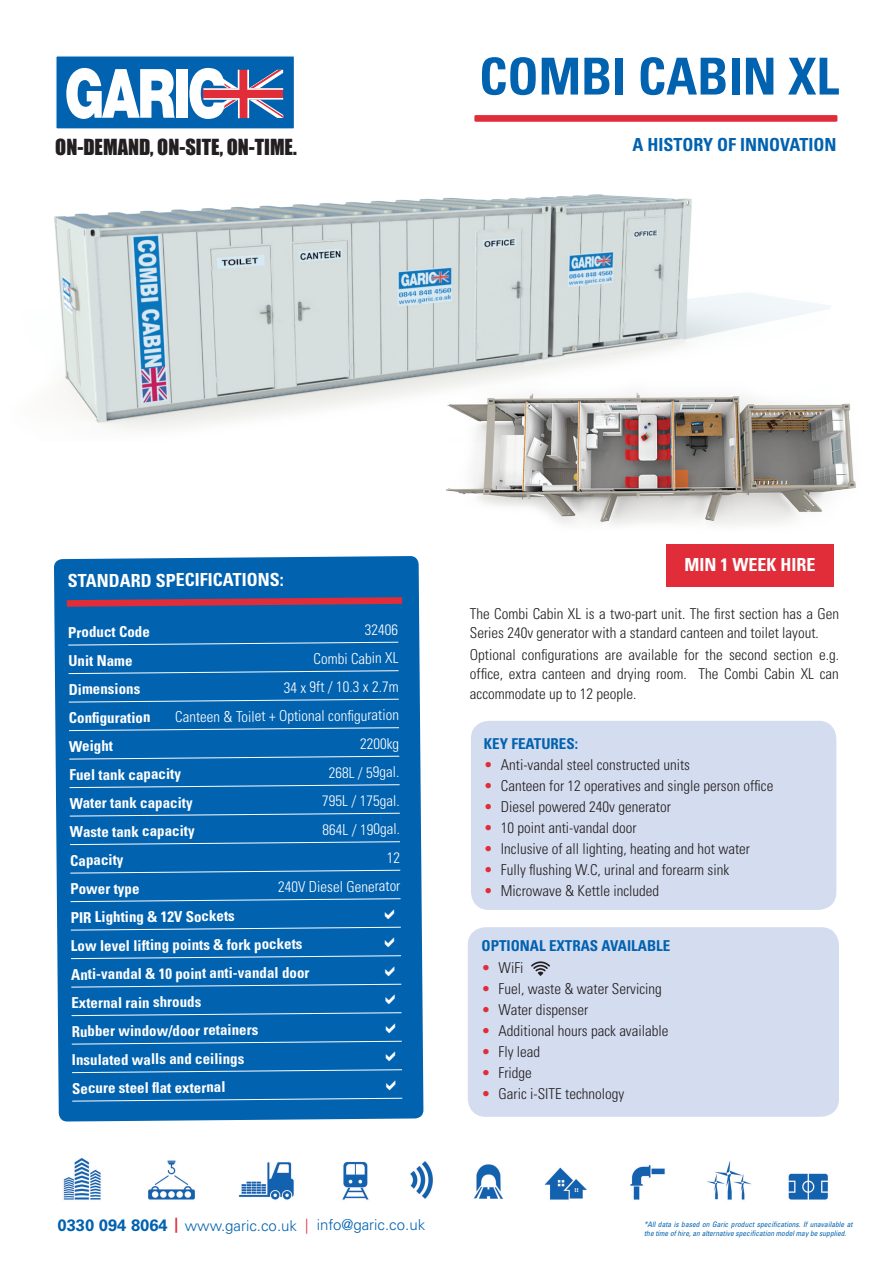
<style>
.page{position:relative;width:893px;height:1263px;background:#fff}
.page>*{position:absolute;margin:0;border:0;box-sizing:border-box;transform-origin:0 0}
.t1{font:700 condensed 51px "Univers";color:#0162b0}
.t2{font:20.4px "Impact";color:#231f20}
.t3{font:700 condensed 18px "Univers";letter-spacing:-.01em;color:#fff}
.t4{font:700 condensed 18px "Univers";color:#0162b0}
.bulleted_text{font:300 condensed 15px "Univers";color:#231f20}
.table_bold{font:700 condensed 15px "Univers";color:#fff}
.Main_text{font:300 condensed 15px/19.5px "Univers";color:#231f20}
.table_bold-2{font:300 condensed 15px "Univers";color:#fff}
.t5{font:300 15px "Univers";color:#0162b0}
.bulleted_text-2{font:700 condensed 15px "Univers";color:#0162b0}
.t6{font:italic condensed 7.5px/9px "Univers";color:#0162b0}
.s1{color:#e02d39}
.s2{font-weight:700;font-size:16.5px}
.s3{font-weight:700;font-stretch:condensed;color:#e02d39}
</style>
<div class="page">
<div style="left:55px;top:55px;width:240px;height:75px;background:#0162b0;border:1px solid #fff"></div>
<svg style="left:66px;top:68px;width:109px;height:51px"></svg>
<div style="left:176px;top:69px;width:11px;height:49px;background:#fff"></div>
<svg style="left:189px;top:68px;width:94px;height:51px"></svg>
<img style="left:63px;top:1158px;width:765px;height:42px">
<div style="left:468px;top:927px;width:371px;height:190px;background:#d4dcef;border-radius:18px"></div>
<div style="left:471px;top:721px;width:365px;height:189px;background:#d4dcef;border-radius:18px"></div>
<div style="left:474px;top:115px;width:363px;height:7px;background:#e02d39"></div>
<img style="left:54px;top:194px;width:777px;height:235px">
<img style="left:446px;top:366px;width:410px;height:159px">
<svg style="left:531px;top:961px;width:19px;height:15px"></svg>
<div style="left:666px;top:544px;width:168px;height:42px;background:#e02d39"></div>
<div style="left:54px;top:556px;width:369px;height:565px;background:#0162b0"></div>
<svg style="left:65px;top:597px;width:337px;height:10px;background:#943e60"></svg>
<svg style="left:68px;top:642px;width:331px;height:3px"></svg>
<svg style="left:68px;top:670px;width:331px;height:4px"></svg>
<svg style="left:68px;top:699px;width:331px;height:3px"></svg>
<svg style="left:69px;top:727px;width:330px;height:4px"></svg>
<svg style="left:69px;top:756px;width:331px;height:3px"></svg>
<svg style="left:69px;top:784px;width:331px;height:4px"></svg>
<svg style="left:69px;top:813px;width:331px;height:3px"></svg>
<svg style="left:70px;top:841px;width:330px;height:4px"></svg>
<svg style="left:70px;top:870px;width:331px;height:3px"></svg>
<svg style="left:70px;top:898px;width:331px;height:4px"></svg>
<svg style="left:70px;top:927px;width:331px;height:3px"></svg>
<svg style="left:71px;top:955px;width:330px;height:4px"></svg>
<svg style="left:71px;top:984px;width:331px;height:3px"></svg>
<svg style="left:71px;top:1012px;width:331px;height:4px"></svg>
<svg style="left:71px;top:1041px;width:331px;height:3px"></svg>
<svg style="left:72px;top:1069px;width:330px;height:4px"></svg>
<svg style="left:72px;top:1098px;width:331px;height:3px"></svg>
<svg style="left:385px;top:909px;width:9px;height:10px"></svg>
<svg style="left:385px;top:938px;width:9px;height:10px"></svg>
<svg style="left:385px;top:966px;width:10px;height:10px"></svg>
<svg style="left:386px;top:995px;width:9px;height:10px"></svg>
<svg style="left:386px;top:1023px;width:9px;height:10px"></svg>
<svg style="left:386px;top:1052px;width:9px;height:10px"></svg>
<svg style="left:386px;top:1080px;width:10px;height:10px"></svg>
<svg style="left:388px;top:852px;width:11px;height:11px"></svg>
<h2 class="t2" style="left:55px;top:131px;width:243px">ON-DEMAND, ON-SITE, ON-TIME.</h2>
<p class="t1" style="left:479px;top:45px;width:361px">COMBI CABIN XL</p>
<p class="t4" style="left:632px;top:134px;width:206px">A HISTORY OF INNOVATION</p>
<p class="t3" style="left:68px;top:569px;width:218px">STANDARD SPECIFICATIONS:</p>
<p class="table_bold" style="left:68px;top:623px;width:83px;rotate:-1deg">Product Code</p>
<p class="table_bold-2" style="left:365px;top:621px;width:35px;rotate:-1deg">32406</p>
<p class="table_bold" style="left:68px;top:652px;width:66px;rotate:-1deg">Unit Name</p>
<p class="table_bold-2" style="left:313px;top:650px;width:86px;rotate:-1deg">Combi Cabin XL</p>
<p class="table_bold" style="left:68px;top:680px;width:73px;rotate:-1deg">Dimensions</p>
<p class="table_bold-2" style="left:284px;top:679px;width:116px;rotate:-1deg">34 x 9ft / 10.3 x 2.7m</p>
<p class="table_bold" style="left:69px;top:709px;width:83px;rotate:-1deg">Confi guration</p>
<p class="table_bold-2" style="left:175px;top:709px;width:225px;rotate:-1deg">Canteen &amp; Toilet + Optional confi guration</p>
<p class="table_bold" style="left:69px;top:737px;width:45px;rotate:-1deg">Weight</p>
<p class="table_bold-2" style="left:360px;top:735px;width:41px;rotate:-1deg">2200kg</p>
<p class="table_bold" style="left:69px;top:766px;width:113px;rotate:-1deg">Fuel tank capacity</p>
<p class="table_bold-2" style="left:328px;top:764px;width:72px;rotate:-1deg">268L / 59gal.</p>
<p class="table_bold" style="left:69px;top:794px;width:125px;rotate:-1deg">Water tank capacity</p>
<p class="table_bold-2" style="left:322px;top:792px;width:79px;rotate:-1deg">795L / 175gal.</p>
<p class="table_bold" style="left:70px;top:823px;width:126px;rotate:-1deg">Waste tank capacity</p>
<p class="table_bold-2" style="left:322px;top:821px;width:79px;rotate:-1deg">864L / 190gal.</p>
<p class="table_bold" style="left:70px;top:851px;width:55px;rotate:-1deg">Capacity</p>
<p class="table_bold" style="left:70px;top:880px;width:71px;rotate:-1deg">Power type</p>
<p class="table_bold-2" style="left:278px;top:878px;width:124px;rotate:-1deg">240V Diesel Generator</p>
<p class="table_bold" style="left:70px;top:909px;width:166px;rotate:-1deg">PIR Lighting &amp; 12V Sockets</p>
<p class="table_bold" style="left:71px;top:937px;width:233px;rotate:-1deg">Low level lifting points &amp; fork pockets</p>
<p class="table_bold" style="left:71px;top:966px;width:240px;rotate:-1deg">Anti-vandal &amp; 10 point anti-vandal door</p>
<p class="table_bold" style="left:71px;top:994px;width:131px;rotate:-1deg">External rain shrouds</p>
<p class="table_bold" style="left:71px;top:1023px;width:188px;rotate:-1deg">Rubber window/door retainers</p>
<p class="table_bold" style="left:72px;top:1051px;width:174px;rotate:-1deg">Insulated walls and ceilings</p>
<p class="table_bold" style="left:72px;top:1080px;width:155px;rotate:-1deg">Secure steel fl at external</p>
<p class="t3" style="left:684px;top:553px;width:133px">MIN 1 WEEK HIRE</p>
<p class="Main_text" style="left:470px;top:604px;width:371px">The Combi Cabin XL is a two-part unit. The first section has a Gen<br>Series 240v generator with a standard canteen and toilet layout.</p>
<p class="Main_text" style="left:470px;top:645px;width:371px;text-align:justify">Optional configurations are available for the second section e.g. office, extra canteen and drying room. The Combi Cabin XL can accommodate up to 12 people.</p>
<p class="bulleted_text-2" style="left:484px;top:734px;width:96px">KEY FEATURES:</p>
<p class="bulleted_text" style="left:484px;top:756px;width:208px"><span class="s1">•</span> Anti-vandal steel constructed units</p>
<p class="bulleted_text" style="left:484px;top:777px;width:291px"><span class="s1">•</span> Canteen for 12 operatives and single person office</p>
<p class="bulleted_text" style="left:484px;top:798px;width:188px"><span class="s1">•</span> Diesel powered 240v generator</p>
<p class="bulleted_text" style="left:484px;top:819px;width:154px"><span class="s1">•</span> 10 point anti-vandal door</p>
<p class="bulleted_text" style="left:484px;top:840px;width:268px"><span class="s1">•</span> Inclusive of all lighting, heating and hot water</p>
<p class="bulleted_text" style="left:484px;top:861px;width:247px"><span class="s1">•</span> Fully flushing W.C, urinal and forearm sink</p>
<p class="bulleted_text" style="left:484px;top:882px;width:177px"><span class="s1">•</span> Microwave &amp; Kettle included</p>
<p class="bulleted_text-2" style="left:482px;top:936px;width:190px">OPTIONAL EXTRAS AVAILABLE</p>
<p class="bulleted_text" style="left:482px;top:958px;width:43px"><span class="s1">•</span> WiFi</p>
<p class="bulleted_text" style="left:482px;top:979px;width:182px"><span class="s1">•</span> Fuel, waste &amp; water Servicing</p>
<p class="bulleted_text" style="left:482px;top:1000px;width:108px"><span class="s1">•</span> Water dispenser</p>
<p class="bulleted_text" style="left:482px;top:1021px;width:188px"><span class="s1">•</span> Additional hours pack available</p>
<p class="bulleted_text" style="left:482px;top:1042px;width:60px"><span class="s1">•</span> Fly lead</p>
<p class="bulleted_text" style="left:482px;top:1063px;width:52px"><span class="s1">•</span> Fridge</p>
<p class="bulleted_text" style="left:482px;top:1084px;width:144px"><span class="s1">•</span> Garic i-SITE technology</p>
<p class="t5" style="left:58px;top:1216px;width:369px"><span class="s2">0330 094 8064</span> <span class="s3">|</span> www.garic.co.uk <span class="s1">|</span> info@garic.co.uk</p>
<p class="t6" style="left:644px;top:1220px;width:210px">*All data is based on Garic product specifications. If unavailable at the time of hire, an alternative specification model may be supplied.</p>
</div>
